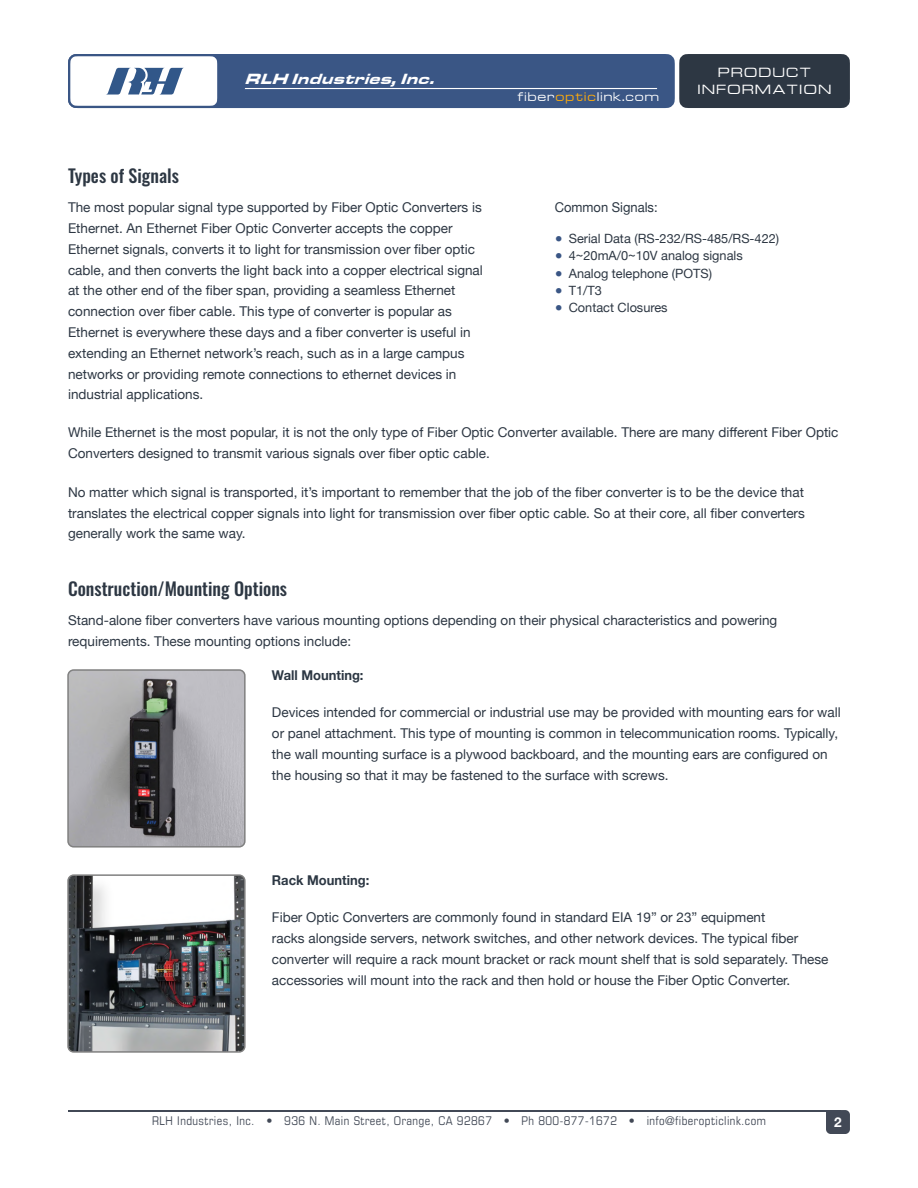
<style>
.page{position:relative;width:918px;height:1188px;background:#fff}
.page>*{position:absolute;margin:0;border:0;box-sizing:border-box;transform-origin:0 0}
.t1{font:500 18px "Oswald";color:#2d3743}
.t2{font:italic 15.3px "Eurostile T Blac Exte";color:#fff}
.t3{font:13.5px/20.9px "Helvetica Neue";color:#2d3743}
.t4{font:700 13.5px "Helvetica Neue";color:#2c3743;scale:.96 1}
.t5{font:13.5px "Helvetica Neue";color:#2c3743;scale:.96 1}
.t6{font:700 13.5px "Helvetica Neue";color:#fff}
.t7{font:12.75px "Helvetica Neue";color:#2d3743}
.t8{font:condensed 12px "Eurostile";letter-spacing:.035em;color:#424956}
.t9{font:12px/16.5px "Euro Technic Ext";letter-spacing:.12em;color:#fff;text-align:center}
.t10{font:11.25px "Euro Technic Ext";letter-spacing:.075em;color:#fff}
.s1{color:#ffac0a}
.s2{color:#3a5685}
</style>
<div class="page">
<svg style="left:68px;top:54px;width:782px;height:54px;background:#546989"></svg>
<hr style="left:245px;top:88px;width:412px;height:1px;background:#fff">
<hr style="left:68px;top:1110px;width:772px;height:2px;background:#424956">
<svg style="left:826px;top:1110px;width:24px;height:24px"></svg>
<img style="left:68px;top:875px;width:177px;height:177px;border-radius:6px">
<div style="left:67px;top:874px;width:179px;height:179px;border:2px solid #808080;border-radius:6px"></div>
<img style="left:68px;top:670px;width:177px;height:177px;border-radius:6px">
<div style="left:67px;top:669px;width:179px;height:179px;border:2px solid #808080;border-radius:6px"></div>
<h1 class="t1" style="left:68px;top:162px;width:112px">Types of Signals</h1>
<p class="t2" style="left:244px;top:72px;width:197px">RLH Industries,Inc.</p>
<p class="t10" style="left:517px;top:92px;width:143px">fiber<span class="s1">optic</span>link.com</p>
<p class="t9" style="left:698px;top:66px;width:135px">PRODUCT<br>INFORMATION</p>
<p class="t3" style="left:68px;top:197px;width:416px">The most popular signal type supported by Fiber Optic Converters is Ethernet. An Ethernet Fiber Optic Converter accepts the copper Ethernet signals, converts it to light for transmission over fiber optic cable, and then converts the light back into a copper electrical signal at the other end of the fiber span, providing a seamless Ethernet connection over fiber cable. This type of converter is popular as Ethernet is everywhere these days and a fiber converter is useful in extending an Ethernet network’s reach, such as in a large campus networks or providing remote connections to ethernet devices in industrial applications.</p>
<p class="t5" style="left:555px;top:199px;width:109px">Common Signals:</p>
<p class="t7" style="left:555px;top:231px;width:226px"><span class="s2">●</span> Serial Data (RS-232/RS-485/RS-422)</p>
<p class="t7" style="left:555px;top:248px;width:190px"><span class="s2">●</span> 4~20mA/0~10V analog signals</p>
<p class="t7" style="left:555px;top:265px;width:159px"><span class="s2">●</span> Analog telephone (POTS)</p>
<p class="t7" style="left:555px;top:283px;width:49px"><span class="s2">●</span> T1/T3</p>
<p class="t7" style="left:555px;top:300px;width:114px"><span class="s2">●</span> Contact Closures</p>
<p class="t3" style="left:68px;top:422px;width:772px">While Ethernet is the most popular, it is not the only type of Fiber Optic Converter available. There are many different Fiber Optic<br>Converters designed to transmit various signals over fiber optic cable.</p>
<p class="t3" style="left:68px;top:481px;width:738px;text-align:justify">No matter which signal is transported, it’s important to remember that the job of the fiber converter is to be the device that translates the electrical copper signals into light for transmission over fiber optic cable. So at their core, all fiber converters generally work the same way.</p>
<h1 class="t1" style="left:68px;top:575px;width:221px">Construction/Mounting Options</h1>
<p class="t3" style="left:68px;top:610px;width:711px">Stand-alone fiber converters have various mounting options depending on their physical characteristics and powering requirements. These mounting options include:</p>
<p class="t4" style="left:272px;top:666px;width:97px">Wall Mounting:</p>
<p class="t3" style="left:272px;top:702px;width:570px">Devices intended for commercial or industrial use may be provided with mounting ears for wall or panel attachment. This type of mounting is common in telecommunication rooms. Typically, the wall mounting surface is a plywood backboard, and the mounting ears are configured on the housing so that it may be fastened to the surface with screws.</p>
<p class="t4" style="left:272px;top:872px;width:103px">Rack Mounting:</p>
<p class="t3" style="left:272px;top:907px;width:558px">Fiber Optic Converters are commonly found in standard EIA 19” or 23” equipment<br>racks alongside servers, network switches, and other network devices. The typical fiber converter will require a rack mount bracket or rack mount shelf that is sold separately. These accessories will mount into the rack and then hold or house the Fiber Optic Converter.</p>
<p class="t8" style="left:152px;top:1117px;width:615px">RLH Industries, Inc. • 936 N. Main Street, Orange, CA 92867 • Ph 800-877-1672 • info@fiberopticlink.com</p>
<p class="t6" style="left:834px;top:1114px;width:9px">2</p>
</div>
